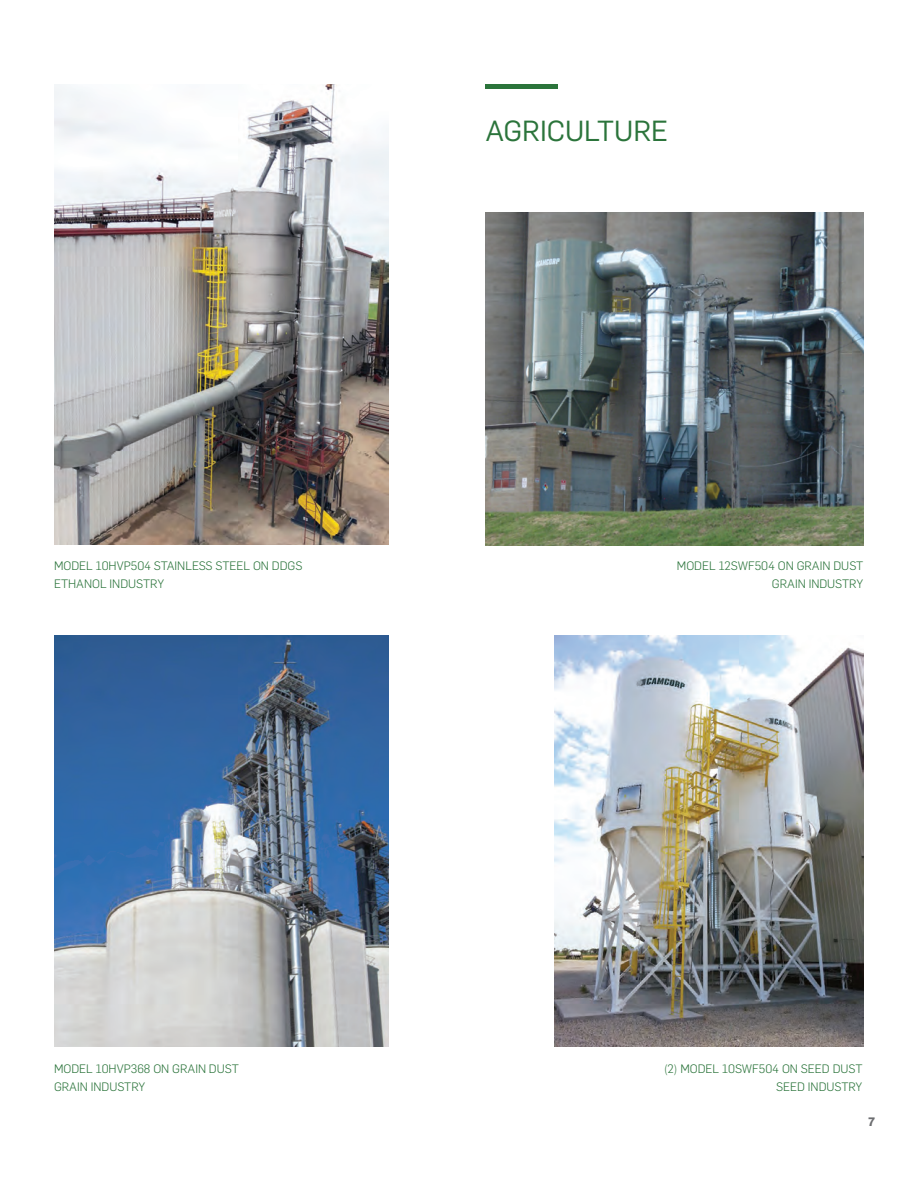
<style>
.page{position:relative;width:918px;height:1188px;background:#fff}
.page>*{position:absolute;margin:0;border:0;box-sizing:border-box;transform-origin:0 0}
.t1{font:28.5px "Flama";color:#2b743b}
.t2{font:300 12px/18px "Flama";color:#2b743b}
.t3{font:700 12px "Flama";color:#6c6d70}
</style>
<div class="page">
<img style="left:54px;top:84px;width:335px;height:461px">
<img style="left:485px;top:212px;width:378px;height:333px">
<hr style="left:485px;top:84px;width:73px;height:4px;background:#2b743b">
<img style="left:54px;top:635px;width:335px;height:412px">
<img style="left:554px;top:635px;width:309px;height:412px">
<h1 class="t1" style="left:485px;top:111px;width:184px">AGRICULTURE</h1>
<p class="t2" style="left:54px;top:556px;width:250px">MODEL 10HVP504 STAINLESS STEEL ON DDGS<br>ETHANOL INDUSTRY</p>
<p class="t2" style="left:677px;top:556px;width:188px;text-align:right">MODEL 12SWF504 ON GRAIN DUST<br>GRAIN INDUSTRY</p>
<p class="t2" style="left:54px;top:1060px;width:186px">MODEL 10HVP368 ON GRAIN DUST<br>GRAIN INDUSTRY</p>
<p class="t2" style="left:664px;top:1060px;width:200px;text-align:right">(2) MODEL 10SWF504 ON SEED DUST<br>SEED INDUSTRY</p>
<p class="t3" style="left:868px;top:1113px;width:9px">7</p>
</div>
